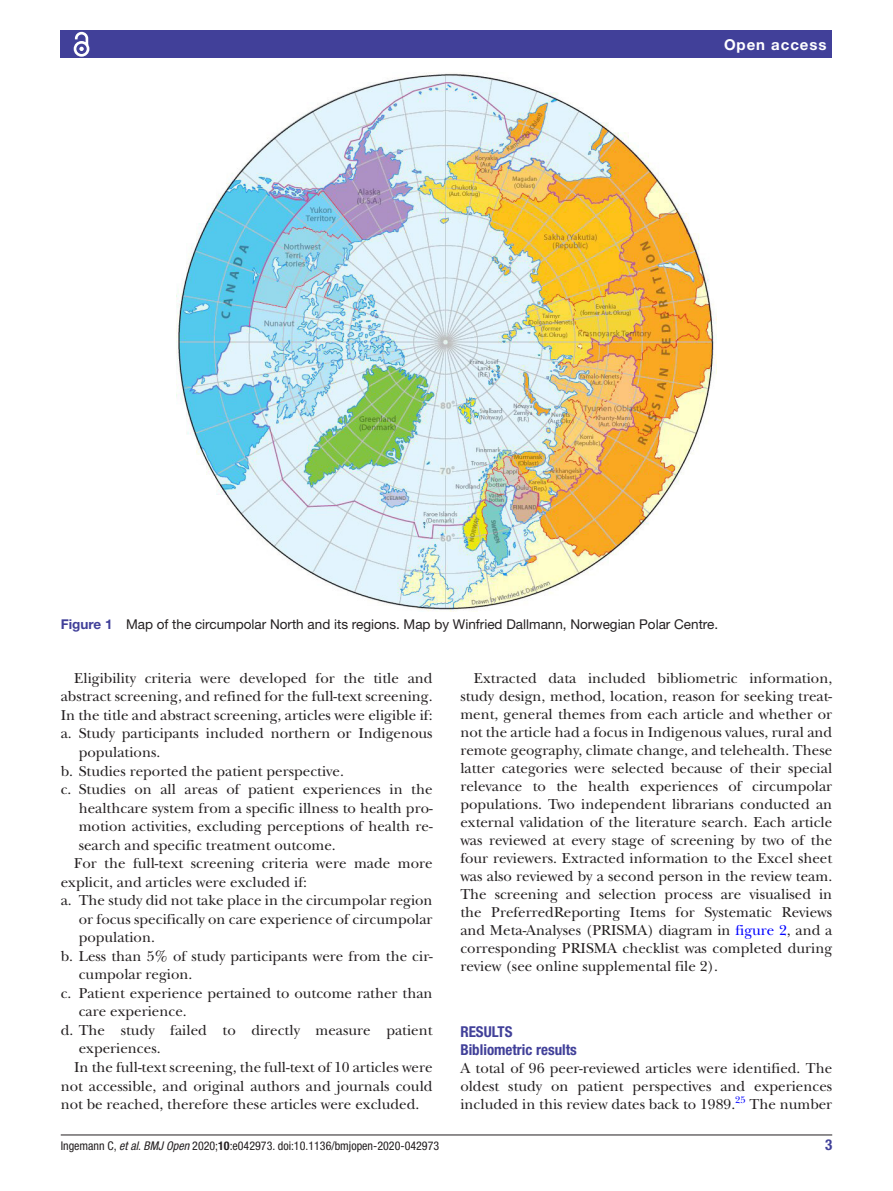
<style>
.page{position:relative;width:893px;height:1191px;background:#fff}
.page>*{position:absolute;margin:0;border:0;box-sizing:border-box;transform-origin:0 0}
.t1{font:15px/18px "New Baskerville";color:#231f20;text-align:justify}
.t2{font:700 condensed 15px/18px "Helvetica Neue LT Std";color:#414099}
.t3{font:700 15px "Helvetica Neue LT Std";letter-spacing:.065em;color:#fff}
.t4{font:13.5px "Helvetica Neue LT Std";color:#231f20}
.t5{font:condensed 12px "Helvetica Neue LT Std";color:#231f20}
.t6{font:9.9px "New Baskerville";color:#00f}
.s1{font-weight:700;color:#414099}
.s2{color:#00f}
.s3{font-style:italic}
.s4{font-weight:700}
</style>
<div class="page">
<hr style="left:61px;top:1134px;width:771px;height:1px;background:#231f20">
<div style="left:61px;top:31px;width:771px;height:27px;background:#414099"></div>
<svg style="left:73px;top:31px;width:17px;height:26px"></svg>
<img style="left:176px;top:73px;width:540px;height:538px">
<p class="t3" style="left:724px;top:35px;width:104px">Open access</p>
<p class="t4" style="left:61px;top:616px;width:659px"><span class="s1">Figure 1</span> Map of the circumpolar North and its regions. Map by Winfried Dallmann, Norwegian Polar Centre.</p>
<p class="t1" style="left:74px;top:669px;width:360px">Eligibility criteria were developed for the title and</p>
<p class="t1" style="left:61px;top:687px;width:373px">abstract screening, and refined for the full-text screening.</p>
<p class="t1" style="left:61px;top:706px;width:373px">In the title and abstract screening, articles were eligible if:</p>
<p class="t1" style="left:61px;top:724px;width:373px">a. Study participants included northern or Indigenous</p>
<p class="t1" style="left:79px;top:743px;width:83px">populations.</p>
<p class="t1" style="left:61px;top:761px;width:285px">b. Studies reported the patient perspective.</p>
<p class="t1" style="left:61px;top:780px;width:373px">c. Studies on all areas of patient experiences in the</p>
<p class="t1" style="left:79px;top:799px;width:355px">healthcare system from a specific illness to health pro-</p>
<p class="t1" style="left:79px;top:817px;width:355px">motion activities, excluding perceptions of health re-</p>
<p class="t1" style="left:79px;top:836px;width:259px">search and specific treatment outcome.</p>
<p class="t1" style="left:74px;top:854px;width:360px">For the full-text screening criteria were made more</p>
<p class="t1" style="left:61px;top:873px;width:248px">explicit, and articles were excluded if:</p>
<p class="t1" style="left:61px;top:891px;width:373px">a. The study did not take place in the circumpolar region</p>
<p class="t1" style="left:79px;top:910px;width:355px">or focus specifically on care experience of circumpolar</p>
<p class="t1" style="left:79px;top:928px;width:78px">population.</p>
<p class="t1" style="left:61px;top:947px;width:373px">b. Less than 5% of study participants were from the cir-</p>
<p class="t1" style="left:79px;top:965px;width:115px">cumpolar region.</p>
<p class="t1" style="left:61px;top:984px;width:373px">c. Patient experience pertained to outcome rather than</p>
<p class="t1" style="left:79px;top:1002px;width:110px">care experience.</p>
<p class="t1" style="left:61px;top:1021px;width:373px">d. The study failed to directly measure patient</p>
<p class="t1" style="left:79px;top:1039px;width:83px">experiences.</p>
<p class="t1" style="left:74px;top:1058px;width:360px">In the full-text screening, the full-text of 10 articles were</p>
<p class="t1" style="left:61px;top:1076px;width:373px">not accessible, and original authors and journals could</p>
<p class="t1" style="left:61px;top:1095px;width:360px">not be reached, therefore these articles were excluded.</p>
<p class="t1" style="left:460px;top:669px;width:373px;text-indent:14px">Extracted data included bibliometric information, study design, method, location, reason for seeking treat&shy;ment, general themes from each article and whether or not the article had a focus in Indigenous values, rural and remote geography, climate change, and telehealth. These latter categories were selected because of their special relevance to the health experiences of circumpolar populations. Two independent librarians conducted an external validation of the literature search. Each article was reviewed at every stage of screening by two of the four reviewers. Extracted information to the Excel sheet was also reviewed by a second person in the review team.<br>The screening and selection process are visualised in the PreferredReporting Items for Systematic Reviews and Meta-Analyses (PRISMA) diagram in <span class="s2">figure 2</span>, and a corresponding PRISMA checklist was completed during review (see online supplemental file 2).</p>
<p class="t2" style="left:460px;top:1022px;width:118px">RESULTS<br>Bibliometric results</p>
<p class="t1" style="left:460px;top:1059px;width:373px">A total of 96 peer-reviewed articles were identified. The oldest study on patient perspectives and experiences included in this review dates back to 1989.</p>
<p class="t6" style="left:735px;top:1093px;width:12px">25</p>
<p class="t1" style="left:749px;top:1095px;width:84px">The number</p>
<p class="t5" style="left:61px;top:1138px;width:380px">Ingemann C, <span class="s3">et al</span>. <span class="s3">BMJ Open</span> 2020;<span class="s4">10</span>:e042973. doi:10.1136/bmjopen-2020-042973</p>
<p class="t2" style="left:825px;top:1135px;width:9px">3</p>
</div>
